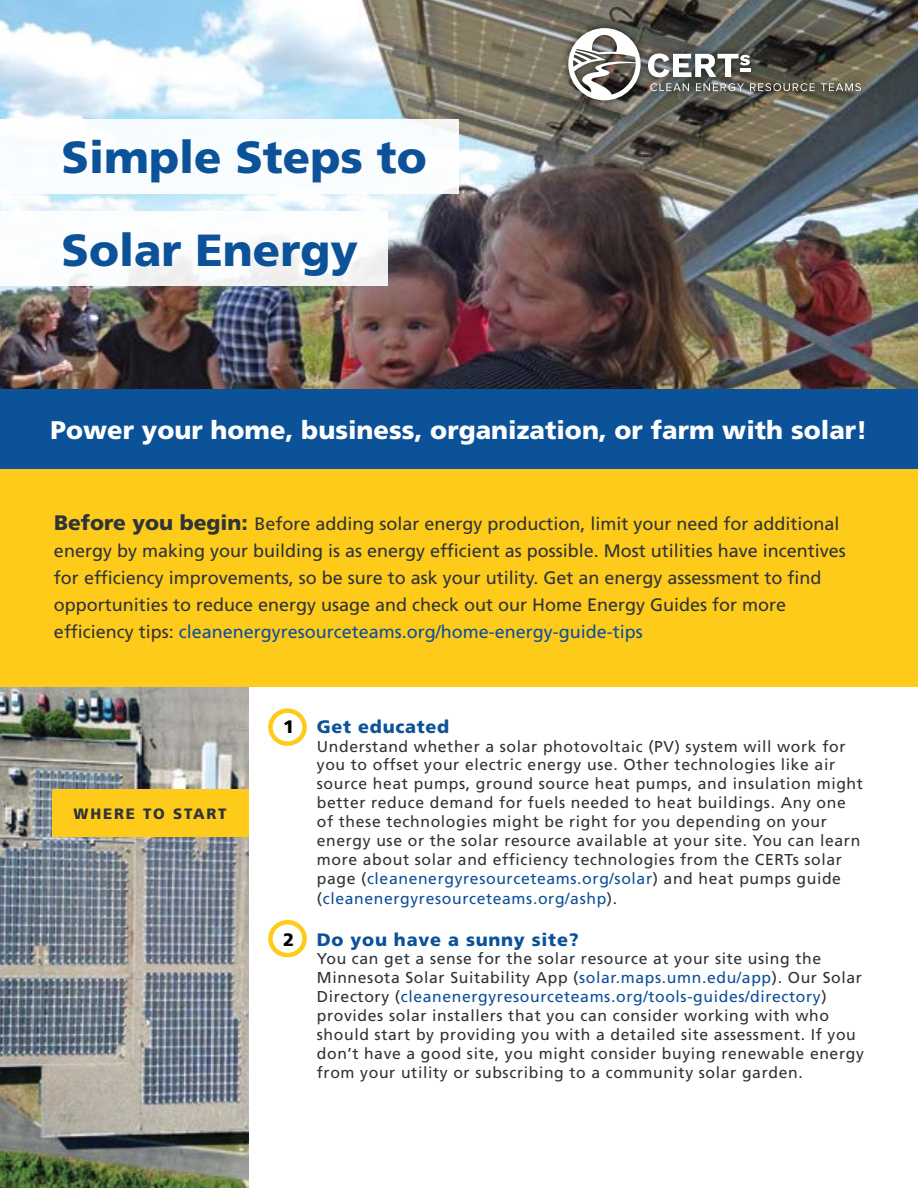
<style>
.page{position:relative;width:918px;height:1188px;background:#fff}
.page>*{position:absolute;margin:0;border:0;box-sizing:border-box;transform-origin:0 0}
.t1{font:900 45px/92.4px "Frutiger LT Std";color:#0c5299}
.t2{font:900 25.5px "Frutiger LT Std";color:#fff}
.t3{font:18px/27px "Frutiger LT Std";color:#2f3438}
.t4{font:900 18px "Frutiger LT Std";letter-spacing:.04em;color:#0c5299}
.t5{font:900 18px "Frutiger LT Std";color:#000}
.t6{font:15.75px/19px "Frutiger LT Std";letter-spacing:.04em;color:#2f3438}
.t7{font:900 15px "Frutiger LT Std";letter-spacing:.12em;color:#2f3438}
.s1{font-weight:900;font-size:21px}
.s2{color:#0f509a}
</style>
<div class="page">
<img style="left:0;top:0;width:918px;height:389px">
<img style="left:0;top:687px;width:248px;height:501px">
<div style="left:52px;top:790px;width:196px;height:47px;background:#ffcb1b"></div>
<div style="left:0;top:119px;width:459px;height:75px;background:#f8fcfe"></div>
<div style="left:0;top:212px;width:388px;height:74px;background:#fff"></div>
<div style="left:268px;top:708px;width:39px;height:38px;border:4px solid #ffcb1b;border-radius:50%"></div>
<div style="left:268px;top:920px;width:39px;height:37px;border:4px solid #ffcb1b;border-radius:50%"></div>
<div style="left:560px;top:21px;width:308px;height:87px;background:#000;opacity:.75"></div>
<svg style="left:568px;top:28px;width:73px;height:72px"></svg>
<svg style="left:650px;top:83px;width:39px;height:8px"></svg>
<svg style="left:696px;top:83px;width:48px;height:8px"></svg>
<svg style="left:750px;top:83px;width:65px;height:8px"></svg>
<svg style="left:821px;top:83px;width:40px;height:8px"></svg>
<svg style="left:648px;top:54px;width:103px;height:23px"></svg>
<div style="left:0;top:403px;width:918px;height:284px;background:#ffcb1b"></div>
<div style="left:0;top:389px;width:918px;height:80px;background:#0c5299"></div>
<h1 class="t1" style="left:62px;top:111px;width:367px">Simple Steps to<br>Solar Energy</h1>
<h2 class="t2" style="left:50px;top:415px;width:819px">Power your home, business, organization, or farm with solar!</h2>
<p class="t3" style="left:54px;top:510px;width:793px"><span class="s1">Before you begin:</span> Before adding solar energy production, limit your need for additional energy by making your building is as energy efficient as possible. Most utilities have incentives for efficiency improvements, so be sure to ask your utility. Get an energy assessment to find opportunities to reduce energy usage and check out our Home Energy Guides for more efficiency tips: <span class="s2">cleanenergyresourceteams.org/home-energy-guide-tips</span></p>
<p class="t7" style="left:74px;top:805px;width:154px">WHERE TO START</p>
<p class="t5" style="left:283px;top:716px;width:13px">1</p>
<p class="t4" style="left:317px;top:716px;width:134px">Get educated</p>
<p class="t6" style="left:317px;top:737px;width:548px">Understand whether a solar photovoltaic (PV) system will work for you to offset your electric energy use. Other technologies like air source heat pumps, ground source heat pumps, and insulation might better reduce demand for fuels needed to heat buildings. Any one of these technologies might be right for you depending on your energy use or the solar resource available at your site. You can learn more about solar and efficiency technologies from the CERTs solar page (<span class="s2">cleanenergyresourceteams.org/solar</span>) and heat pumps guide (<span class="s2">cleanenergyresourceteams.org/ashp</span>).</p>
<p class="t5" style="left:283px;top:928px;width:13px">2</p>
<p class="t4" style="left:317px;top:928px;width:263px">Do you have a sunny site?</p>
<p class="t6" style="left:317px;top:950px;width:549px">You can get a sense for the solar resource at your site using the Minnesota Solar Suitability App (<span class="s2">solar.maps.umn.edu/app</span>). Our Solar Directory (<span class="s2">cleanenergyresourceteams.org/tools-guides/directory</span>) provides solar installers that you can consider working with who should start by providing you with a detailed site assessment. If you don’t have a good site, you might consider buying renewable energy from your utility or subscribing to a community solar garden.</p>
</div>
